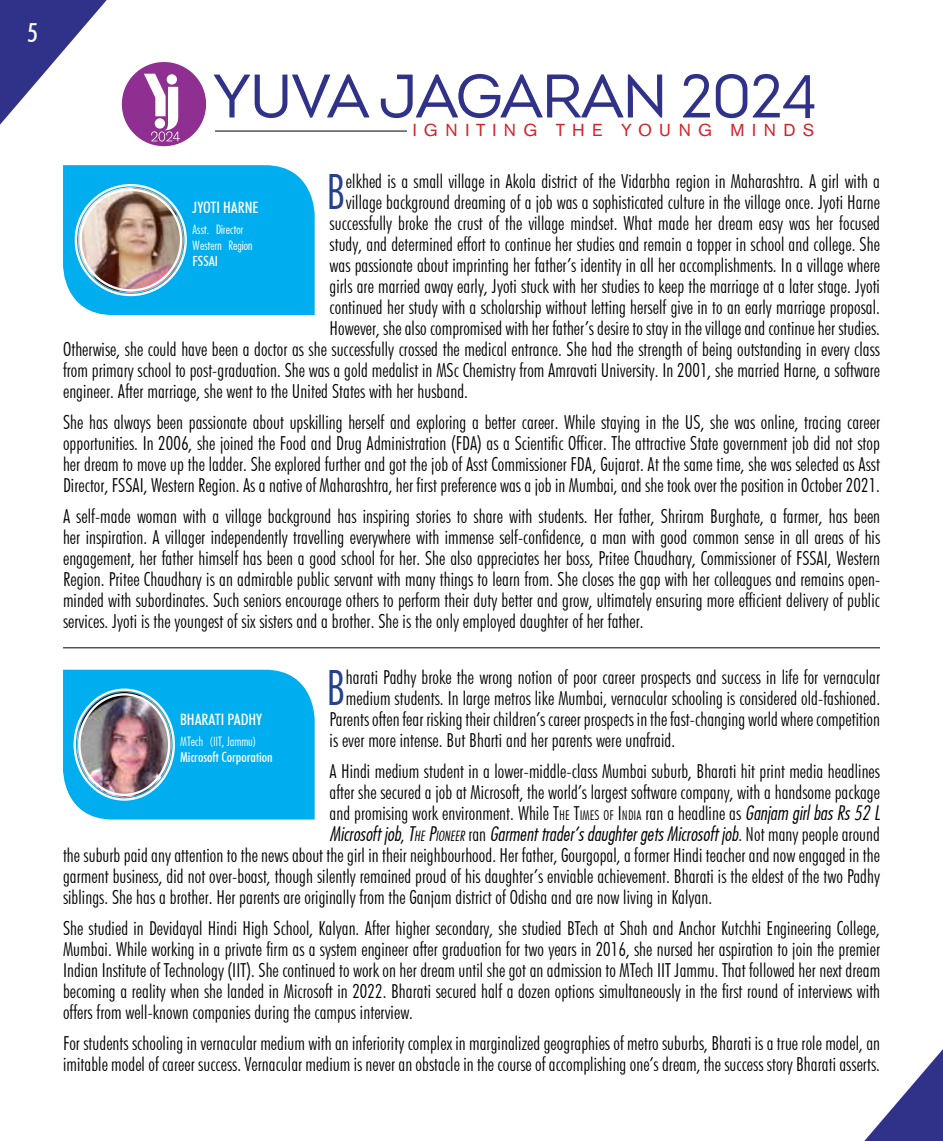
<style>
.page{position:relative;width:943px;height:1141px;background:#fff}
.page>*{position:absolute;margin:0;border:0;box-sizing:border-box;transform-origin:0 0}
.t1{font:61.25px "Intro";letter-spacing:-.03em;color:#303188}
.t2{font:300 condensed 48.65px "Futura BT";color:#25408f}
.t3{font:500 condensed 26.25px "Futura BT";color:#fff}
.t4{font:300 condensed 19.25px/21px "Futura BT";letter-spacing:.005em;color:#000;text-align:justify}
.t5{font:19.25px "Futura Lt Cn BT Italic";letter-spacing:.005em;color:#000}
.t6{font:17.15px "Akzidenz Grotesk BE";letter-spacing:.42em;color:#d2232a}
.t7{font:500 condensed 15.75px "Futura BT";color:#fff}
.t8{font:300 condensed 14px/15.8px "Futura";color:#fff}
.t9{font:500 condensed 14px "Futura BT";color:#fff}
.s1{font-style:inherit}
.s2{font-size:13.47px}
.s3{font-family:"Futura Lt Cn BT Italic";font-weight:400;font-stretch:normal}
.s4{font-family:"Futura BT";font-weight:300;font-stretch:condensed}
</style>
<div class="page">
<div style="left:122px;top:62px;width:84px;height:84px;background:#902f92;border-radius:50%"></div>
<svg style="left:144px;top:74px;width:36px;height:68px"></svg>
<hr style="left:215px;top:131px;width:192px;height:1px;background:#000">
<svg style="left:0;top:0;width:107px;height:125px"></svg>
<svg style="left:864px;top:1049px;width:79px;height:92px"></svg>
<svg style="left:63px;top:165px;width:252px;height:150px;background:#0fb2ef"></svg>
<img style="left:78px;top:188px;width:105px;height:105px;border-radius:53px">
<div style="left:75px;top:184px;width:112px;height:112px;border:2px solid #fff;border-radius:50%"></div>
<div style="left:79px;top:189px;width:103px;height:103px;border:2px solid #fff;border-radius:50%"></div>
<hr style="left:63px;top:647px;width:817px;height:1px;background:#000">
<div style="left:63px;top:670px;width:252px;height:149px;background:#00aeef"></div>
<img style="left:77px;top:692px;width:94px;height:105px">
<div style="left:74px;top:689px;width:101px;height:112px;border:2px solid #fff;border-radius:50%"></div>
<div style="left:78px;top:693px;width:92px;height:103px;border:2px solid #fff;border-radius:50%"></div>
<h3 class="t3" style="left:28px;top:17px;width:12px">5</h3>
<h1 class="t1" style="left:213px;top:59px;width:606px">YUVA JAGARAN 2024</h1>
<p class="t6" style="left:413px;top:120px;width:403px">IGNITING THE YOUNG MINDS</p>
<h2 class="t2" style="left:326px;top:162px;width:21px">B</h2>
<p class="t4" style="left:346px;top:171px;width:535px">elkhed is a small village in Akola district of the Vidarbha region in Maharashtra. A girl with a</p>
<p class="t4" style="left:346px;top:192px;width:535px">village background dreaming of a job was a sophisticated culture in the village once. Jyoti Harne</p>
<p class="t4" style="left:329px;top:213px;width:552px">successfully broke the crust of the village mindset. What made her dream easy was her focused</p>
<p class="t4" style="left:329px;top:234px;width:552px">study, and determined effort to continue her studies and remain a topper in school and college. She</p>
<p class="t4" style="left:329px;top:255px;width:552px">was passionate about imprinting her father’s identity in all her accomplishments. In a village where</p>
<p class="t4" style="left:329px;top:276px;width:552px">girls are married away early, Jyoti stuck with her studies to keep the marriage at a later stage. Jyoti</p>
<p class="t4" style="left:329px;top:297px;width:552px">continued her study with a scholarship without letting herself give in to an early marriage proposal.</p>
<p class="t4" style="left:329px;top:318px;width:552px">However, she also compromised with her father’s desire to stay in the village and continue her studies.</p>
<p class="t4" style="left:63px;top:339px;width:818px">Otherwise, she could have been a doctor as she successfully crossed the medical entrance. She had the strength of being outstanding in every class</p>
<p class="t4" style="left:63px;top:360px;width:818px">from primary school to post-graduation. She was a gold medalist in MSc Chemistry from Amravati University. In 2001, she married Harne, a software</p>
<p class="t4" style="left:63px;top:381px;width:406px">engineer. After marriage, she went to the United States with her husband.</p>
<p class="t4" style="left:63px;top:412px;width:818px">She has always been passionate about upskilling herself and exploring a better career. While staying in the US, she was online, tracing career opportunities. In 2006, she joined the Food and Drug Administration (FDA) as a Scientific Officer. The attractive State government job did not stop her dream to move up the ladder. She explored further and got the job of Asst Commissioner FDA, Gujarat. At the same time, she was selected as Asst Director, FSSAI, Western Region. As a native of Maharashtra, her first preference was a job in Mumbai, and she took over the position in October 2021.</p>
<p class="t4" style="left:63px;top:506px;width:818px">A self-made woman with a village background has inspiring stories to share with students. Her father, Shriram Burghate, a farmer, has been her inspiration. A villager independently travelling everywhere with immense self-confidence, a man with good common sense in all areas of his engagement, her father himself has been a good school for her. She also appreciates her boss, Pritee Chaudhary, Commissioner of FSSAI, Western Region. Pritee Chaudhary is an admirable public servant with many things to learn from. She closes the gap with her colleagues and remains open&shy;minded with subordinates. Such seniors encourage others to perform their duty better and grow, ultimately ensuring more efficient delivery of public services. Jyoti is the youngest of six sisters and a brother. She is the only employed daughter of her father.</p>
<p class="t7" style="left:192px;top:198px;width:67px">JYOTI HARNE</p>
<p class="t8" style="left:192px;top:222px;width:62px">Asst. Director<br>Western Region</p>
<p class="t9" style="left:192px;top:252px;width:27px">FSSAI</p>
<h2 class="t2" style="left:326px;top:658px;width:21px">B</h2>
<p class="t4" style="left:346px;top:667px;width:535px">harati Padhy broke the wrong notion of poor career prospects and success in life for vernacular</p>
<p class="t4" style="left:346px;top:688px;width:535px">medium students. In large metros like Mumbai, vernacular schooling is considered old-fashioned.</p>
<p class="t4" style="left:329px;top:709px;width:552px">Parents often fear risking their children’s career prospects in the fast-changing world where competition</p>
<p class="t4" style="left:329px;top:730px;width:347px">is ever more intense. But Bharti and her parents were unafraid.</p>
<p class="t4" style="left:329px;top:761px;width:552px">A Hindi medium student in a lower-middle-class Mumbai suburb, Bharati hit print media headlines after she secured a job at Microsoft, the world’s largest software company, with a handsome package and promising work environment. While <span class="s1">T</span><span class="s2">HE</span> <span class="s1">T</span><span class="s2">IMES OF</span> <span class="s1">I</span> <span class="s2">NDIA</span> ran a headline as <span class="s3">Ganjam girl bas Rs 52 L</span></p>
<p class="t5" style="left:329px;top:822px;width:552px">Microsoft job<span class="s4">,</span> <span class="s1">T</span><span class="s2">HE</span> <span class="s1">P</span><span class="s2">IONEER</span> <span class="s4">ran</span> Garment trader’s daughter gets Microsoft job<span class="s4">. Not many people around</span></p>
<p class="t4" style="left:63px;top:845px;width:818px">the suburb paid any attention to the news about the girl in their neighbourhood. Her father, Gourgopal, a former Hindi teacher and now engaged in the garment business, did not over-boast, though silently remained proud of his daughter’s enviable achievement. Bharati is the eldest of the two Padhy siblings. She has a brother. Her parents are originally from the Ganjam district of Odisha and are now living in Kalyan.</p>
<p class="t4" style="left:63px;top:918px;width:818px">She studied in Devidayal Hindi High School, Kalyan. After higher secondary, she studied BTech at Shah and Anchor Kutchhi Engineering College, Mumbai. While working in a private firm as a system engineer after graduation for two years in 2016, she nursed her aspiration to join the premier Indian Institute of Technology (IIT). She continued to work on her dream until she got an admission to MTech IIT Jammu. That followed her next dream becoming a reality when she landed in Microsoft in 2022. Bharati secured half a dozen options simultaneously in the first round of interviews with offers from well-known companies during the campus interview.</p>
<p class="t4" style="left:63px;top:1033px;width:818px">For students schooling in vernacular medium with an inferiority complex in marginalized geographies of metro suburbs, Bharati is a true role model, an imitable model of career success. Vernacular medium is never an obstacle in the course of accomplishing one’s dream, the success story Bharati asserts.</p>
<p class="t7" style="left:180px;top:710px;width:84px">BHARATI PADHY</p>
<p class="t8" style="left:180px;top:734px;width:78px">MTech (IIT, Jammu)</p>
<p class="t9" style="left:180px;top:748px;width:94px">Microsoft Corporation</p>
</div>
